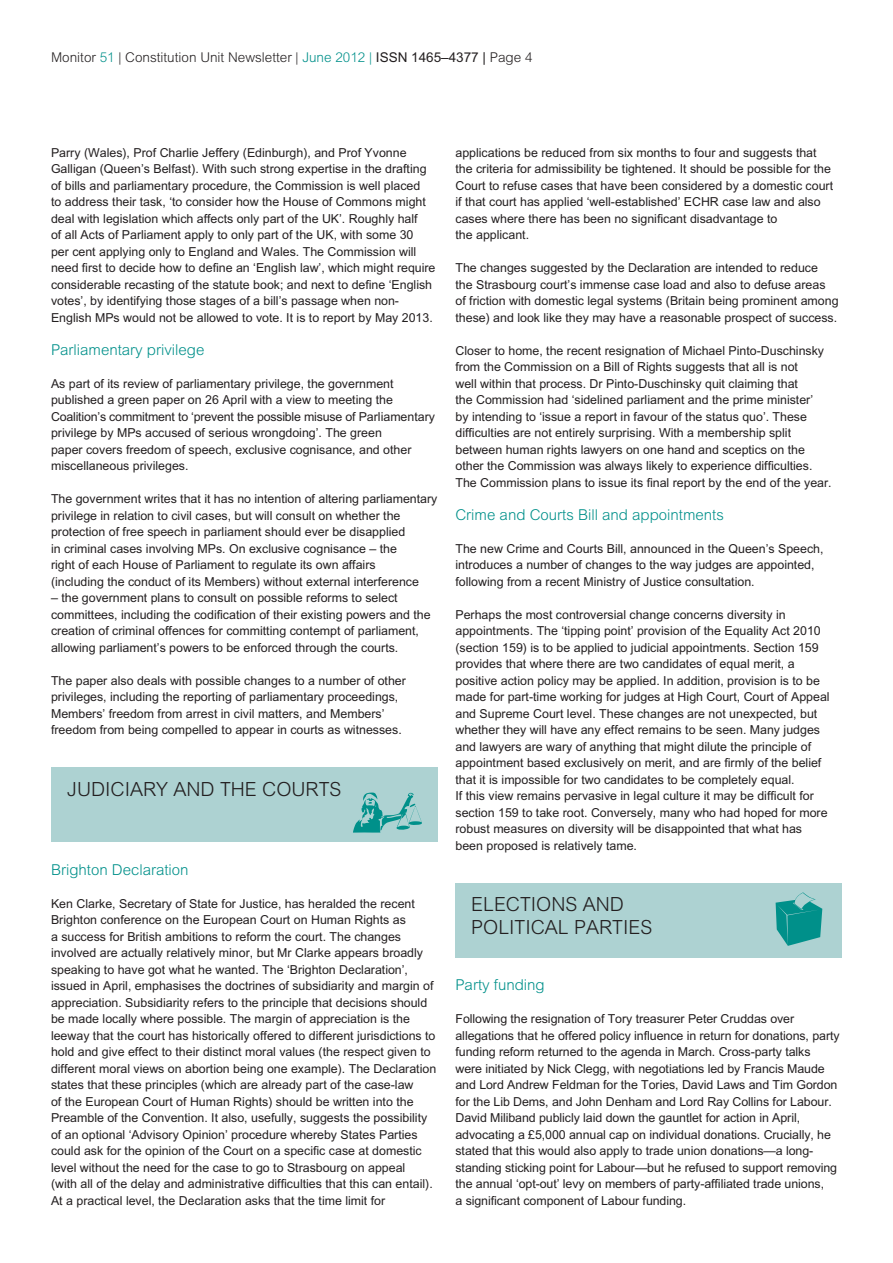
<style>
.page{position:relative;width:893px;height:1263px;background:#fff}
.page>*{position:absolute;margin:0;border:0;box-sizing:border-box;transform-origin:0 0}
.t1{font:300 19.5px/22.5px "Arial MT Std";color:#231f20}
.t2{font:300 15px "Arial MT Std";color:#00908a}
.t3{font:300 13.5px "Arial MT Std";color:#231f20}
.t4{font:12.3px/16.5px "Arial MT Std";color:#231f20}
.s1{color:#00908a}
.s2{font-weight:400}
</style>
<div class="page">
<div style="left:51px;top:767px;width:386px;height:75px;background:#add2d2"></div>
<svg style="left:353px;top:792px;width:69px;height:41px"></svg>
<div style="left:455px;top:883px;width:386px;height:75px;background:#add2d2"></div>
<svg style="left:776px;top:892px;width:46px;height:54px"></svg>
<p class="t3" style="left:51px;top:49px;width:483px">Monitor <span class="s1">51</span> | Constitution Unit Newsletter | <span class="s1">June 2012 |</span> <span class="s2">ISSN 1465–4377 |</span> Page 4</p>
<p class="t4" style="left:51px;top:144px;width:386px">Parry (Wales), Prof Charlie Jeffery (Edinburgh), and Prof Yvonne Galligan (Queen’s Belfast). With such strong expertise in the drafting of bills and parliamentary procedure, the Commission is well placed<br>to address their task, ‘to consider how the House of Commons might deal with legislation which affects only part of the UK’. Roughly half<br>of all Acts of Parliament apply to only part of the UK, with some 30<br>per cent applying only to England and Wales. The Commission will need first to decide how to define an ‘English law’, which might require considerable recasting of the statute book; and next to define ‘English votes’, by identifying those stages of a bill’s passage when non-English MPs would not be allowed to vote. It is to report by May 2013.</p>
<p class="t2" style="left:51px;top:341px;width:155px">Parliamentary privilege</p>
<p class="t4" style="left:51px;top:375px;width:385px">As part of its review of parliamentary privilege, the government published a green paper on 26 April with a view to meeting the Coalition’s commitment to ‘prevent the possible misuse of Parliamentary privilege by MPs accused of serious wrongdoing’. The green<br>paper covers freedom of speech, exclusive cognisance, and other miscellaneous privileges.</p>
<p class="t4" style="left:51px;top:491px;width:388px">The government writes that it has no intention of altering parliamentary privilege in relation to civil cases, but will consult on whether the protection of free speech in parliament should ever be disapplied<br>in criminal cases involving MPs. On exclusive cognisance – the<br>right of each House of Parliament to regulate its own affairs<br>(including the conduct of its Members) without external interference</p>
<p class="t4" style="left:51px;top:590px;width:381px">– the government plans to consult on possible reforms to select committees, including the codification of their existing powers and the creation of criminal offences for committing contempt of parliament, allowing parliament’s powers to be enforced through the courts.</p>
<p class="t4" style="left:51px;top:672px;width:356px">The paper also deals with possible changes to a number of other privileges, including the reporting of parliamentary proceedings, Members’ freedom from arrest in civil matters, and Members’ freedom from being compelled to appear in courts as witnesses.</p>
<h1 class="t1" style="left:67px;top:778px;width:276px">JUDICIARY AND THE COURTS</h1>
<p class="t2" style="left:51px;top:861px;width:139px">Brighton Declaration</p>
<p class="t4" style="left:51px;top:895px;width:387px">Ken Clarke, Secretary of State for Justice, has heralded the recent Brighton conference on the European Court on Human Rights as<br>a success for British ambitions to reform the court. The changes involved are actually relatively minor, but Mr Clarke appears broadly speaking to have got what he wanted. The ‘Brighton Declaration’, issued in April, emphasises the doctrines of subsidiarity and margin of appreciation. Subsidiarity refers to the principle that decisions should be made locally where possible. The margin of appreciation is the leeway that the court has historically offered to different jurisdictions to hold and give effect to their distinct moral values (the respect given to different moral views on abortion being one example). The Declaration states that these principles (which are already part of the case-law<br>of the European Court of Human Rights) should be written into the Preamble of the Convention. It also, usefully, suggests the possibility of an optional ‘Advisory Opinion’ procedure whereby States Parties could ask for the opinion of the Court on a specific case at domestic level without the need for the case to go to Strasbourg on appeal<br>(with all of the delay and administrative difficulties that this can entail).<br>At a practical level, the Declaration asks that the time limit for</p>
<p class="t4" style="left:455px;top:144px;width:379px">applications be reduced from six months to four and suggests that the criteria for admissibility be tightened. It should be possible for the Court to refuse cases that have been considered by a domestic court if that court has applied ‘well-established’ ECHR case law and also cases where there has been no significant disadvantage to<br>the applicant.</p>
<p class="t4" style="left:455px;top:260px;width:385px">The changes suggested by the Declaration are intended to reduce<br>the Strasbourg court’s immense case load and also to defuse areas of friction with domestic legal systems (Britain being prominent among these) and look like they may have a reasonable prospect of success.</p>
<p class="t4" style="left:455px;top:342px;width:378px">Closer to home, the recent resignation of Michael Pinto-Duschinsky from the Commission on a Bill of Rights suggests that all is not<br>well within that process. Dr Pinto-Duschinsky quit claiming that<br>the Commission had ‘sidelined parliament and the prime minister’<br>by intending to ‘issue a report in favour of the status quo’. These difficulties are not entirely surprising. With a membership split between human rights lawyers on one hand and sceptics on the other the Commission was always likely to experience difficulties.<br>The Commission plans to issue its final report by the end of the year.</p>
<p class="t2" style="left:455px;top:506px;width:270px">Crime and Courts Bill and appointments</p>
<p class="t4" style="left:455px;top:540px;width:369px">The new Crime and Courts Bill, announced in the Queen’s Speech, introduces a number of changes to the way judges are appointed, following from a recent Ministry of Justice consultation.</p>
<p class="t4" style="left:455px;top:606px;width:376px">Perhaps the most controversial change concerns diversity in appointments. The ‘tipping point’ provision of the Equality Act 2010 (section 159) is to be applied to judicial appointments. Section 159 provides that where there are two candidates of equal merit, a positive action policy may be applied. In addition, provision is to be made for part-time working for judges at High Court, Court of Appeal and Supreme Court level. These changes are not unexpected, but whether they will have any effect remains to be seen. Many judges and lawyers are wary of anything that might dilute the principle of appointment based exclusively on merit, and are firmly of the belief that it is impossible for two candidates to be completely equal.<br>If this view remains pervasive in legal culture it may be difficult for section 159 to take root. Conversely, many who had hoped for more robust measures on diversity will be disappointed that what has been proposed is relatively tame.</p>
<h1 class="t1" style="left:471px;top:893px;width:182px">ELECTIONS AND<br>POLITICAL PARTIES</h1>
<p class="t2" style="left:455px;top:976px;width:91px">Party funding</p>
<p class="t4" style="left:455px;top:1010px;width:386px">Following the resignation of Tory treasurer Peter Cruddas over allegations that he offered policy influence in return for donations, party funding reform returned to the agenda in March. Cross-party talks were initiated by Nick Clegg, with negotiations led by Francis Maude and Lord Andrew Feldman for the Tories, David Laws and Tim Gordon for the Lib Dems, and John Denham and Lord Ray Collins for Labour.<br>David Miliband publicly laid down the gauntlet for action in April, advocating a £5,000 annual cap on individual donations. Crucially, he stated that this would also apply to trade union donations—a long&shy;standing sticking point for Labour—but he refused to support removing the annual ‘opt-out’ levy on members of party-affiliated trade unions,<br>a significant component of Labour funding.</p>
</div>
